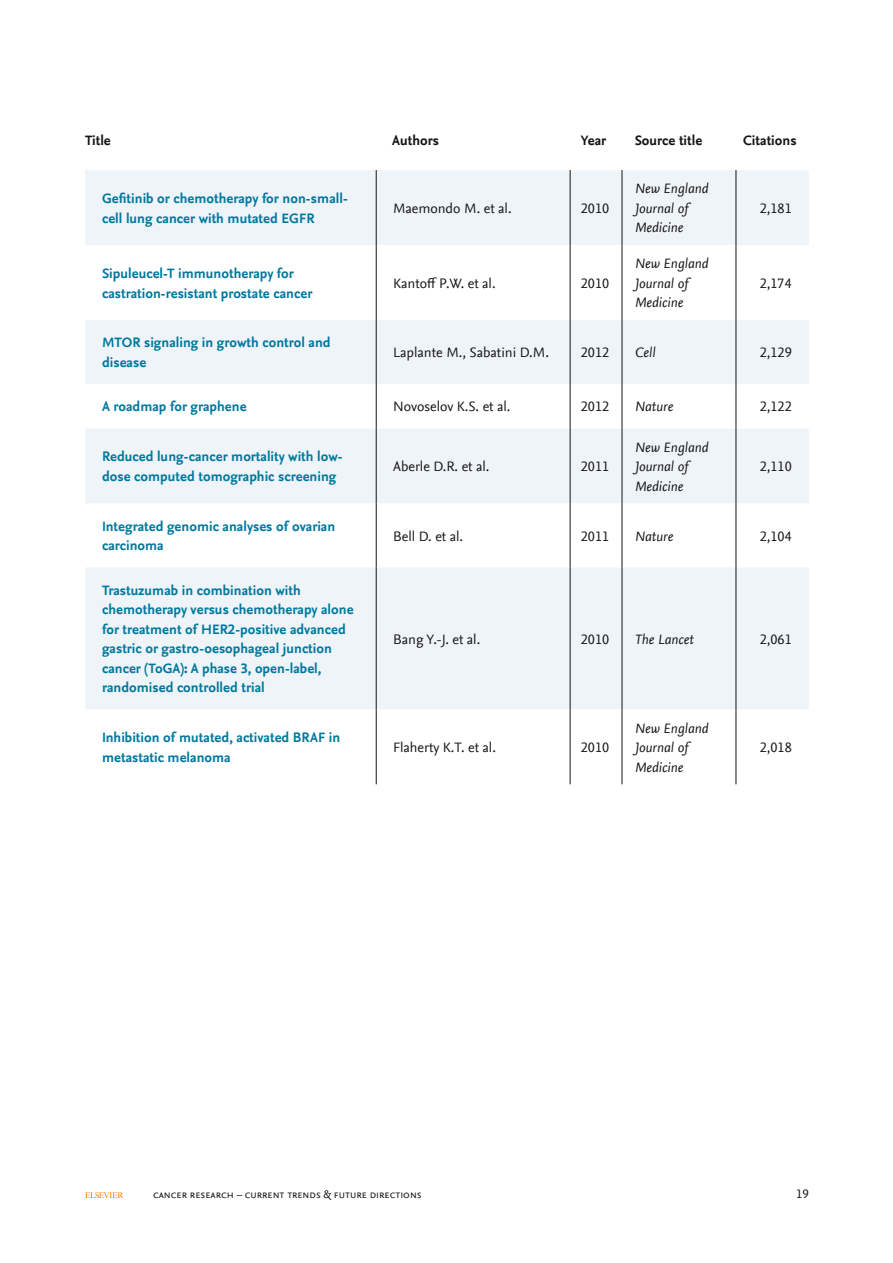
<style>
.page{position:relative;width:893px;height:1263px;background:#fff}
.page>*{position:absolute;margin:0;border:0;box-sizing:border-box;transform-origin:0 0}
.t1{font:700 14.25px/19.5px "Nexus Sans Offc Pro";color:#00789e}
.t2{font:14.25px "Nexus Sans Offc Pro";color:#131413}
.t3{font:italic 14.25px/19.5px "Nexus Sans Offc Pro";color:#131413}
.t4{font:700 14.25px "Nexus Sans Offc Pro";color:#131413}
.t5{font:12.75px "Nexus Sans Offc Pro";color:#131413}
.t6{font:11.25px "Nexus Sans Sc Offc Pro";color:#131413}
</style>
<div class="page">
<svg style="left:85px;top:1192px;width:38px;height:6px"></svg>
<svg style="left:85px;top:170px;width:724px;height:539px;fill:#eff4f9"></svg>
<hr style="left:570px;top:170px;width:1px;height:75px;background:#131413">
<hr style="left:622px;top:170px;width:1px;height:75px;background:#131413">
<hr style="left:570px;top:245px;width:1px;height:75px;background:#131413">
<hr style="left:622px;top:245px;width:1px;height:75px;background:#131413">
<hr style="left:570px;top:320px;width:1px;height:64px;background:#131413">
<hr style="left:622px;top:320px;width:1px;height:64px;background:#131413">
<hr style="left:570px;top:384px;width:1px;height:44px;background:#131413">
<hr style="left:622px;top:384px;width:1px;height:44px;background:#131413">
<hr style="left:570px;top:428px;width:1px;height:75px;background:#131413">
<hr style="left:622px;top:428px;width:1px;height:75px;background:#131413">
<hr style="left:570px;top:503px;width:1px;height:64px;background:#131413">
<hr style="left:622px;top:503px;width:1px;height:64px;background:#131413">
<hr style="left:570px;top:567px;width:1px;height:142px;background:#131413">
<hr style="left:622px;top:567px;width:1px;height:142px;background:#131413">
<hr style="left:570px;top:709px;width:1px;height:75px;background:#131413">
<hr style="left:622px;top:709px;width:1px;height:75px;background:#131413">
<hr style="left:736px;top:170px;width:1px;height:75px;background:#131413">
<hr style="left:736px;top:245px;width:1px;height:75px;background:#131413">
<hr style="left:736px;top:320px;width:1px;height:64px;background:#131413">
<hr style="left:736px;top:384px;width:1px;height:44px;background:#131413">
<hr style="left:736px;top:428px;width:1px;height:75px;background:#131413">
<hr style="left:736px;top:503px;width:1px;height:64px;background:#131413">
<hr style="left:736px;top:567px;width:1px;height:142px;background:#131413">
<hr style="left:736px;top:709px;width:1px;height:75px;background:#131413">
<hr style="left:376px;top:170px;width:1px;height:75px;background:#131413">
<hr style="left:376px;top:245px;width:1px;height:75px;background:#131413">
<hr style="left:376px;top:320px;width:1px;height:64px;background:#131413">
<hr style="left:376px;top:384px;width:1px;height:44px;background:#131413">
<hr style="left:376px;top:428px;width:1px;height:75px;background:#131413">
<hr style="left:376px;top:503px;width:1px;height:64px;background:#131413">
<hr style="left:376px;top:567px;width:1px;height:142px;background:#131413">
<hr style="left:376px;top:709px;width:1px;height:75px;background:#131413">
<p class="t4" style="left:85px;top:130px;width:27px">Title</p>
<p class="t4" style="left:392px;top:130px;width:48px">Authors</p>
<p class="t4" style="left:581px;top:130px;width:27px">Year</p>
<p class="t4" style="left:635px;top:130px;width:69px">Source title</p>
<p class="t4" style="left:743px;top:130px;width:55px">Citations</p>
<p class="t1" style="left:102px;top:188px;width:247px">Gefitinib or chemotherapy for non-small&shy;cell lung cancer with mutated EGFR</p>
<p class="t2" style="left:393px;top:197px;width:120px">Maemondo M. et al.</p>
<p class="t2" style="left:581px;top:197px;width:30px">2010</p>
<p class="t1" style="left:102px;top:263px;width:212px">Sipuleucel-T immunotherapy for castration-resistant prostate cancer</p>
<p class="t2" style="left:393px;top:272px;width:104px">Kantoff P.W. et al.</p>
<p class="t2" style="left:581px;top:272px;width:30px">2010</p>
<p class="t3" style="left:635px;top:178px;width:75px">New England<br>Journal of<br>Medicine</p>
<p class="t3" style="left:635px;top:253px;width:75px">New England<br>Journal of<br>Medicine</p>
<p class="t2" style="left:760px;top:197px;width:34px">2,181</p>
<p class="t2" style="left:760px;top:272px;width:34px">2,174</p>
<p class="t1" style="left:102px;top:332px;width:230px">MTOR signaling in growth control and disease</p>
<p class="t2" style="left:393px;top:342px;width:157px">Laplante M., Sabatini D.M.</p>
<p class="t2" style="left:581px;top:342px;width:30px">2012</p>
<p class="t3" style="left:635px;top:342px;width:22px">Cell</p>
<p class="t2" style="left:760px;top:342px;width:34px">2,129</p>
<p class="t1" style="left:102px;top:396px;width:146px">A roadmap for graphene</p>
<p class="t2" style="left:393px;top:396px;width:119px">Novoselov K.S. et al.</p>
<p class="t2" style="left:581px;top:396px;width:30px">2012</p>
<p class="t3" style="left:635px;top:396px;width:40px">Nature</p>
<p class="t2" style="left:760px;top:396px;width:34px">2,122</p>
<p class="t1" style="left:102px;top:446px;width:242px">Reduced lung-cancer mortality with low&shy;dose computed tomographic screening</p>
<p class="t2" style="left:393px;top:456px;width:98px">Aberle D.R. et al.</p>
<p class="t2" style="left:581px;top:456px;width:30px">2011</p>
<p class="t3" style="left:635px;top:436px;width:75px">New England<br>Journal of<br>Medicine</p>
<p class="t2" style="left:760px;top:456px;width:34px">2,110</p>
<p class="t1" style="left:102px;top:516px;width:235px">Integrated genomic analyses of ovarian carcinoma</p>
<p class="t2" style="left:393px;top:525px;width:71px">Bell D. et al.</p>
<p class="t2" style="left:581px;top:525px;width:30px">2011</p>
<p class="t3" style="left:635px;top:525px;width:40px">Nature</p>
<p class="t2" style="left:760px;top:525px;width:34px">2,104</p>
<p class="t1" style="left:102px;top:580px;width:253px">Trastuzumab in combination with chemotherapy versus chemotherapy alone for treatment of HER2-positive advanced gastric or gastro-oesophageal junction cancer (ToGA): A phase 3, open-label, randomised controlled trial</p>
<p class="t2" style="left:393px;top:628px;width:89px">Bang Y.-J. et al.</p>
<p class="t2" style="left:581px;top:628px;width:30px">2010</p>
<p class="t3" style="left:635px;top:628px;width:60px">The Lancet</p>
<p class="t2" style="left:760px;top:628px;width:34px">2,061</p>
<p class="t1" style="left:102px;top:727px;width:240px">Inhibition of mutated, activated BRAF in metastatic melanoma</p>
<p class="t2" style="left:393px;top:737px;width:104px">Flaherty K.T. et al.</p>
<p class="t2" style="left:581px;top:737px;width:30px">2010</p>
<p class="t3" style="left:635px;top:717px;width:75px">New England<br>Journal of<br>Medicine</p>
<p class="t2" style="left:760px;top:737px;width:34px">2,018</p>
<p class="t6" style="left:153px;top:1186px;width:270px">cancer research – current trends &amp; future directions</p>
<p class="t5" style="left:796px;top:1184px;width:14px">19</p>
</div>
